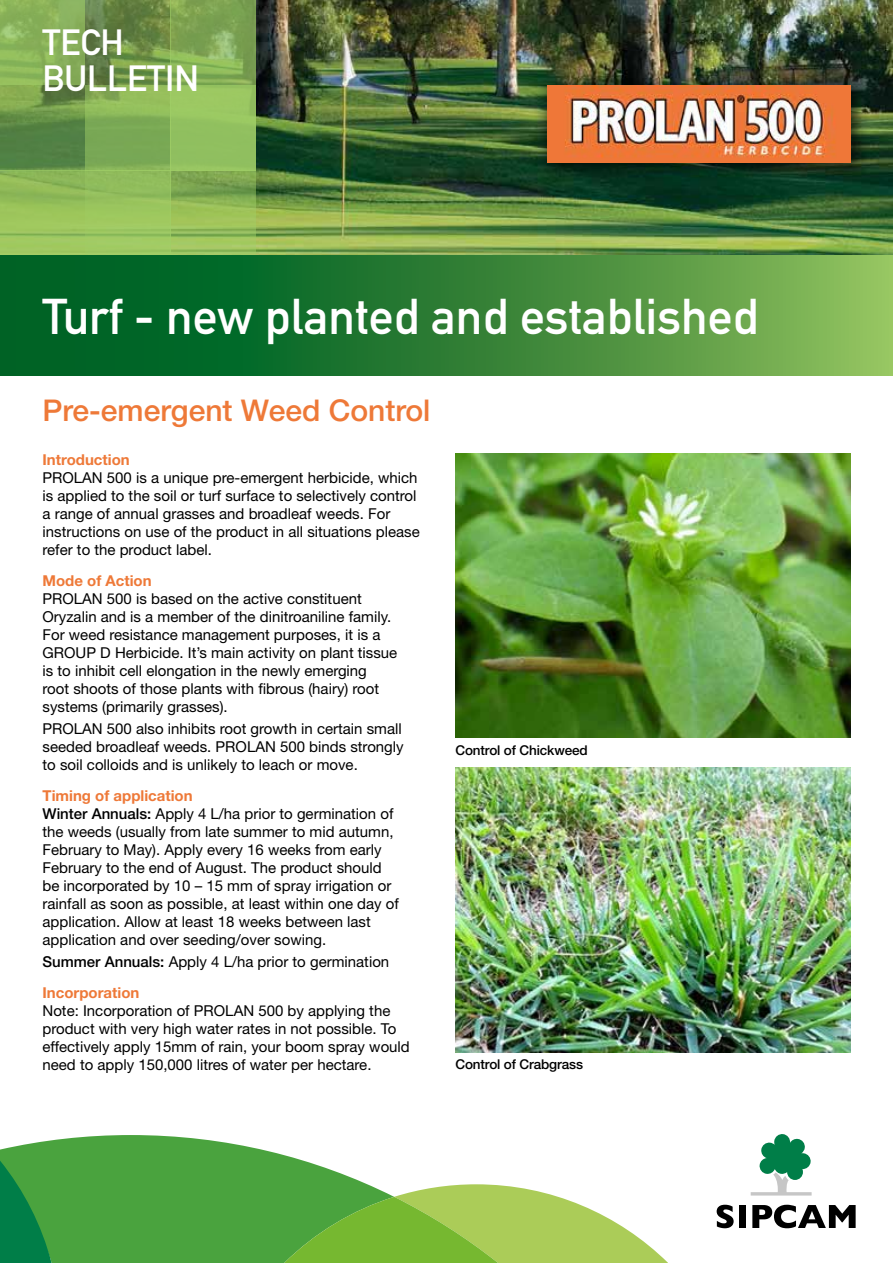
<style>
.page{position:relative;width:893px;height:1263px;background:#fff}
.page>*{position:absolute;margin:0;border:0;box-sizing:border-box;transform-origin:0 0}
.t1{font:49.5px "DIN Mittelschrift";color:#fff}
.t2{font:36px/36px "DIN Mittelschrift";color:#fff}
.t3{font:500 30px "Helvetica Neue";color:#ee7938}
.t4{font:15px/18px "Helvetica Neue";color:#000}
.t5{font:700 15px "Helvetica Neue";color:#ee7938}
.t6{font:500 13.5px "Helvetica Neue";letter-spacing:-.01em;color:#000}
.s1{font-weight:700;color:#ee7938}
.s2{font-weight:500}
</style>
<div class="page">
<svg style="left:0;top:1135px;width:367px;height:128px;background:#60ae56"></svg>
<svg style="left:283px;top:1184px;width:385px;height:79px"></svg>
<svg style="left:0;top:1161px;width:52px;height:102px;background:#1e8d43"></svg>
<svg style="left:717px;top:1205px;width:17px;height:23px"></svg>
<div style="left:739px;top:1205px;width:7px;height:23px;background:#000"></div>
<svg style="left:752px;top:1205px;width:104px;height:23px"></svg>
<svg style="left:751px;top:1134px;width:61px;height:61px"></svg>
<img style="left:255px;top:0;width:638px;height:255px">
<svg style="left:0;top:0;width:85px;height:85px;background:#8ab25a"></svg>
<svg style="left:0;top:85px;width:85px;height:85px;background:#5f8a46"></svg>
<svg style="left:0;top:170px;width:85px;height:85px;background:#97c05b"></svg>
<svg style="left:170px;top:0;width:85px;height:85px;background:#81a855"></svg>
<div style="left:170px;top:85px;width:85px;height:85px;background:#91c060"></div>
<svg style="left:170px;top:170px;width:85px;height:85px;background:#8fb657"></svg>
<svg style="left:85px;top:0;width:85px;height:85px;background:#688745"></svg>
<svg style="left:85px;top:85px;width:85px;height:85px;background:#82af57"></svg>
<div style="left:85px;top:170px;width:85px;height:85px;background:linear-gradient(to bottom,#8fba5a,#a2cc63)"></div>
<svg style="left:0;top:255px;width:893px;height:120px;background:#358439"></svg>
<div style="left:534px;top:71px;width:336px;height:111px;background:#000;opacity:.75"></div>
<img style="left:548px;top:85px;width:302px;height:78px">
<img style="left:455px;top:453px;width:395px;height:285px">
<img style="left:455px;top:768px;width:395px;height:284px">
<h2 class="t2" style="left:43px;top:24px;width:158px">TECH<br>BULLETIN</h2>
<h1 class="t1" style="left:43px;top:288px;width:717px">Turf - new planted and established</h1>
<h3 class="t3" style="left:43px;top:393px;width:389px">Pre-emergent Weed Control</h3>
<p class="t5" style="left:43px;top:450px;width:89px">Introduction</p>
<p class="t4" style="left:43px;top:468px;width:379px">PROLAN 500 is a unique pre-emergent herbicide, which is applied to the soil or turf surface to selectively control a range of annual grasses and broadleaf weeds. For instructions on use of the product in all situations please refer to the product label.</p>
<p class="t5" style="left:43px;top:571px;width:111px">Mode of Action</p>
<p class="t4" style="left:43px;top:589px;width:356px">PROLAN 500 is based on the active constituent Oryzalin and is a member of the dinitroaniline family.<br>For weed resistance management purposes, it is a GROUP D Herbicide. It’s main activity on plant tissue is to inhibit cell elongation in the newly emerging<br>root shoots of those plants with fibrous (hairy) root systems (primarily grasses).</p>
<p class="t4" style="left:43px;top:719px;width:363px">PROLAN 500 also inhibits root growth in certain small seeded broadleaf weeds. PROLAN 500 binds strongly to soil colloids and is unlikely to leach or move.</p>
<p class="t4" style="left:43px;top:786px;width:358px"><span class="s1">Timing of application<br></span><span class="s2">Winter Annuals:</span> Apply 4 L/ha prior to germination of the weeds (usually from late summer to mid autumn, February to May). Apply every 16 weeks from early February to the end of August. The product should be incorporated by 10 – 15 mm of spray irrigation or rainfall as soon as possible, at least within one day of application. Allow at least 18 weeks between last application and over seeding/over sowing.</p>
<p class="t4" style="left:43px;top:946px;width:348px;line-height:30.8px"><span class="s2">Summer Annuals:</span> Apply 4 L/ha prior to germination<br><span class="s1">Incorporation</span></p>
<p class="t4" style="left:43px;top:1001px;width:369px">Note: Incorporation of PROLAN 500 by applying the product with very high water rates in not possible. To effectively apply 15mm of rain, your boom spray would need to apply 150,000 litres of water per hectare.</p>
<p class="t6" style="left:455px;top:742px;width:134px">Control of Chickweed</p>
<p class="t6" style="left:455px;top:1056px;width:129px">Control of Crabgrass</p>
</div>
